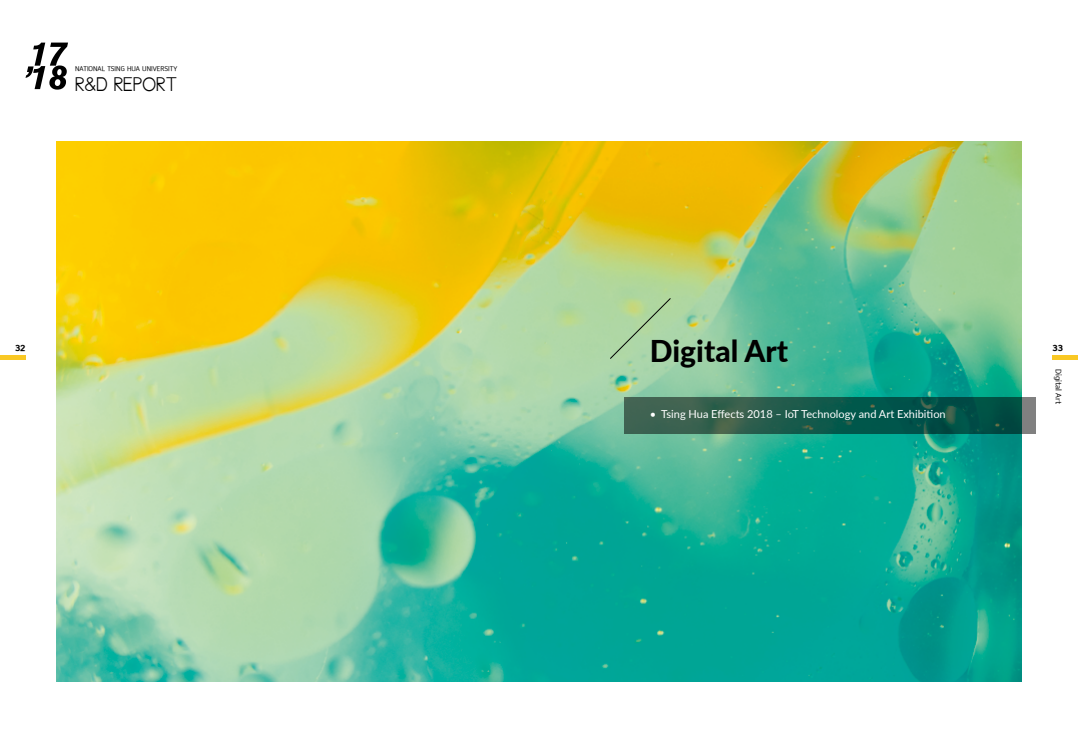
<style>
.page{position:relative;width:1078px;height:738px;background:#fff}
.page>*{position:absolute;margin:0;border:0;box-sizing:border-box;transform-origin:0 0}
.t1{font:900 30px "Lato";color:#000}
.t2{font:20px "New Cicle Semi";color:#000}
.t3{font:11px "Lato";color:#fff}
.t4{font:700 9px "Anomoly";color:#000}
.t5{font:8px "Anomoly";color:#000}
.t6{font:7px "Anomoly";color:#000}
</style>
<div class="page">
<svg style="left:26px;top:43px;width:42px;height:47px"></svg>
<div style="left:0;top:354px;width:26px;height:5px;background:#f9c824"></div>
<div style="left:1052px;top:354px;width:25px;height:5px;background:#f9c824"></div>
<img style="left:57px;top:142px;width:963px;height:538px">
<svg style="left:608px;top:297px;width:63px;height:63px;background:#abd29e"></svg>
<svg style="left:624px;top:397px;width:411px;height:37px;background:#1d5a4c"></svg>
<p class="t6" style="left:75px;top:65px;width:104px">NATIONAL TSING HUA UNIVERSITY</p>
<h2 class="t2" style="left:75px;top:73px;width:104px">R&amp;D REPORT</h2>
<h1 class="t1" style="left:649px;top:329px;width:140px">Digital Art</h1>
<p class="t4" style="left:15px;top:342px;width:12px">32</p>
<p class="t4" style="left:1052px;top:342px;width:12px">33</p>
<p class="t5" style="left:1062px;top:369px;width:37px;rotate:90deg">Digital Art</p>
<p class="t3" style="left:649px;top:406px;width:297px">• Tsing Hua Effects 2018 – IoT Technology and Art Exhibition</p>
</div>
